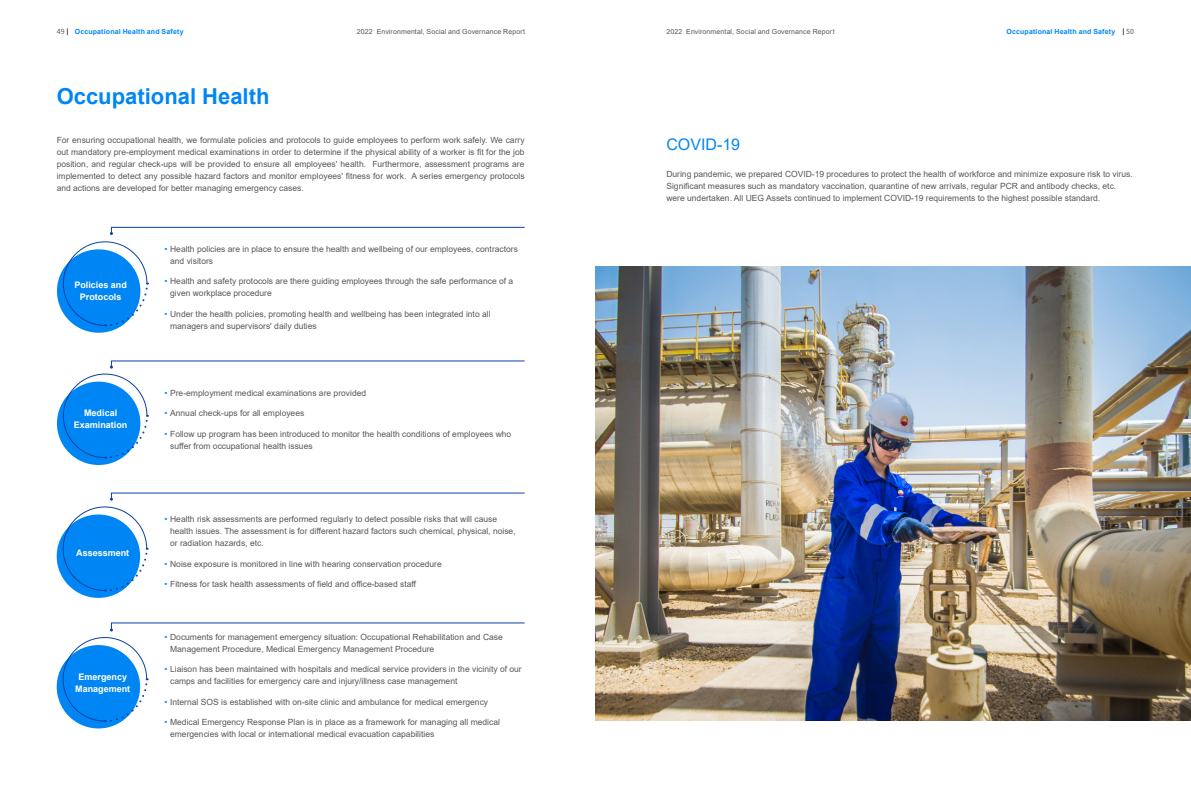
<style>
.page{position:relative;width:1191px;height:808px;background:#fff}
.page>*{position:absolute;margin:0;border:0;box-sizing:border-box;transform-origin:0 0}
.t1{font:700 22px "Arial";color:#0086f4}
.t2{font:16px "Arial";color:#0086f4}
.t3{font:700 9px/12px "Arial";color:#fff;text-align:center}
.t4{font:8.5px/12px "Arial";color:#595757}
.t5{font:7px "Arial";letter-spacing:.015em;color:#595757}
.t6{font:700 7px "Arial";letter-spacing:.02em;color:#0086f4}
.t7{font:7px "Source Han Sans CN";color:#595757}
.s1{color:#0086f4}
</style>
<div class="page">
<div style="left:57px;top:249px;width:83px;height:84px;background:#0086f4;border-radius:50%"></div>
<svg style="left:63px;top:241px;width:86px;height:86px"></svg>
<div style="left:57px;top:514px;width:83px;height:84px;background:#0086f4;border-radius:50%"></div>
<div style="left:57px;top:645px;width:83px;height:83px;background:#0086f4;border-radius:50%"></div>
<svg style="left:62px;top:637px;width:87px;height:86px"></svg>
<div style="left:57px;top:382px;width:83px;height:83px;background:#0086f4;border-radius:50%"></div>
<img style="left:595px;top:266px;width:596px;height:454px">
<svg style="left:110px;top:227px;width:415px;height:8px"></svg>
<svg style="left:62px;top:492px;width:463px;height:100px"></svg>
<svg style="left:110px;top:622px;width:415px;height:9px"></svg>
<svg style="left:63px;top:360px;width:462px;height:99px"></svg>
<p class="t7" style="left:57px;top:28px;width:9px">49</p>
<p class="t6" style="left:75px;top:27px;width:110px">Occupational Health and Safety</p>
<p class="t5" style="left:357px;top:27px;width:170px">2022 Environmental, Social and Governance Report</p>
<p class="t5" style="left:666px;top:27px;width:170px">2022 Environmental, Social and Governance Report</p>
<p class="t6" style="left:1006px;top:27px;width:110px">Occupational Health and Safety</p>
<p class="t7" style="left:1126px;top:28px;width:9px">50</p>
<h1 class="t1" style="left:57px;top:81px;width:214px">Occupational Health</h1>
<p class="t4" style="left:57px;top:134px;width:469px;text-align:justify">For ensuring occupational health, we formulate policies and protocols to guide employees to perform work safely. We carry out mandatory pre-employment medical examinations in order to determine if the physical ability of a worker is fit for the job position, and regular check-ups will be provided to ensure all employees' health. Furthermore, assessment programs are implemented to detect any possible hazard factors and monitor employees' fitness for work. A series emergency protocols and actions are developed for better managing emergency cases.</p>
<p class="t3" style="left:74px;top:279px;width:54px">Policies and<br>Protocols</p>
<p class="t3" style="left:74px;top:407px;width:55px">Medical<br>Examination</p>
<p class="t3" style="left:76px;top:547px;width:55px">Assessment</p>
<p class="t3" style="left:75px;top:670px;width:57px">Emergency<br>Management</p>
<p class="t4" style="left:170px;top:243px;width:349px;text-indent:-6px"><span class="s1">•</span> Health policies are in place to ensure the health and wellbeing of our employees, contractors and visitors</p>
<p class="t4" style="left:170px;top:275px;width:345px;text-indent:-6px"><span class="s1">•</span> Health and safety protocols are there guiding employees through the safe performance of a given workplace procedure</p>
<p class="t4" style="left:170px;top:308px;width:322px;text-indent:-6px"><span class="s1">•</span> Under the health policies, promoting health and wellbeing has been integrated into all managers and supervisors' daily duties</p>
<p class="t4" style="left:164px;top:387px;width:203px"><span class="s1">•</span> Pre-employment medical examinations are provided</p>
<p class="t4" style="left:164px;top:407px;width:141px"><span class="s1">•</span> Annual check-ups for all employees</p>
<p class="t4" style="left:170px;top:428px;width:343px;text-indent:-6px"><span class="s1">•</span> Follow up program has been introduced to monitor the health conditions of employees who suffer from occupational health issues</p>
<p class="t4" style="left:170px;top:513px;width:347px;text-indent:-6px"><span class="s1">•</span> Health risk assessments are performed regularly to detect possible risks that will cause health issues. The assessment is for different hazard factors such chemical, physical, noise, or radiation hazards, etc.</p>
<p class="t4" style="left:164px;top:558px;width:279px"><span class="s1">•</span> Noise exposure is monitored in line with hearing conservation procedure</p>
<p class="t4" style="left:164px;top:578px;width:253px"><span class="s1">•</span> Fitness for task health assessments of field and office-based staff</p>
<p class="t4" style="left:170px;top:630px;width:334px;text-indent:-6px"><span class="s1">•</span> Documents for management emergency situation: Occupational Rehabilitation and Case<br>Management Procedure, Medical Emergency Management Procedure</p>
<p class="t4" style="left:170px;top:663px;width:353px;text-indent:-6px"><span class="s1">•</span> Liaison has been maintained with hospitals and medical service providers in the vicinity of our camps and facilities for emergency care and injury/illness case management</p>
<p class="t4" style="left:164px;top:695px;width:325px"><span class="s1">•</span> Internal SOS is established with on-site clinic and ambulance for medical emergency</p>
<p class="t4" style="left:170px;top:716px;width:331px;text-indent:-6px"><span class="s1">•</span> Medical Emergency Response Plan is in place as a framework for managing all medical emergencies with local or international medical evacuation capabilities</p>
<h2 class="t2" style="left:666px;top:133px;width:75px">COVID-19</h2>
<p class="t4" style="left:666px;top:168px;width:468px">During pandemic, we prepared COVID-19 procedures to protect the health of workforce and minimize exposure risk to virus.<br>Significant measures such as mandatory vaccination, quarantine of new arrivals, regular PCR and antibody checks, etc. were undertaken. All UEG Assets continued to implement COVID-19 requirements to the highest possible standard.</p>
</div>
